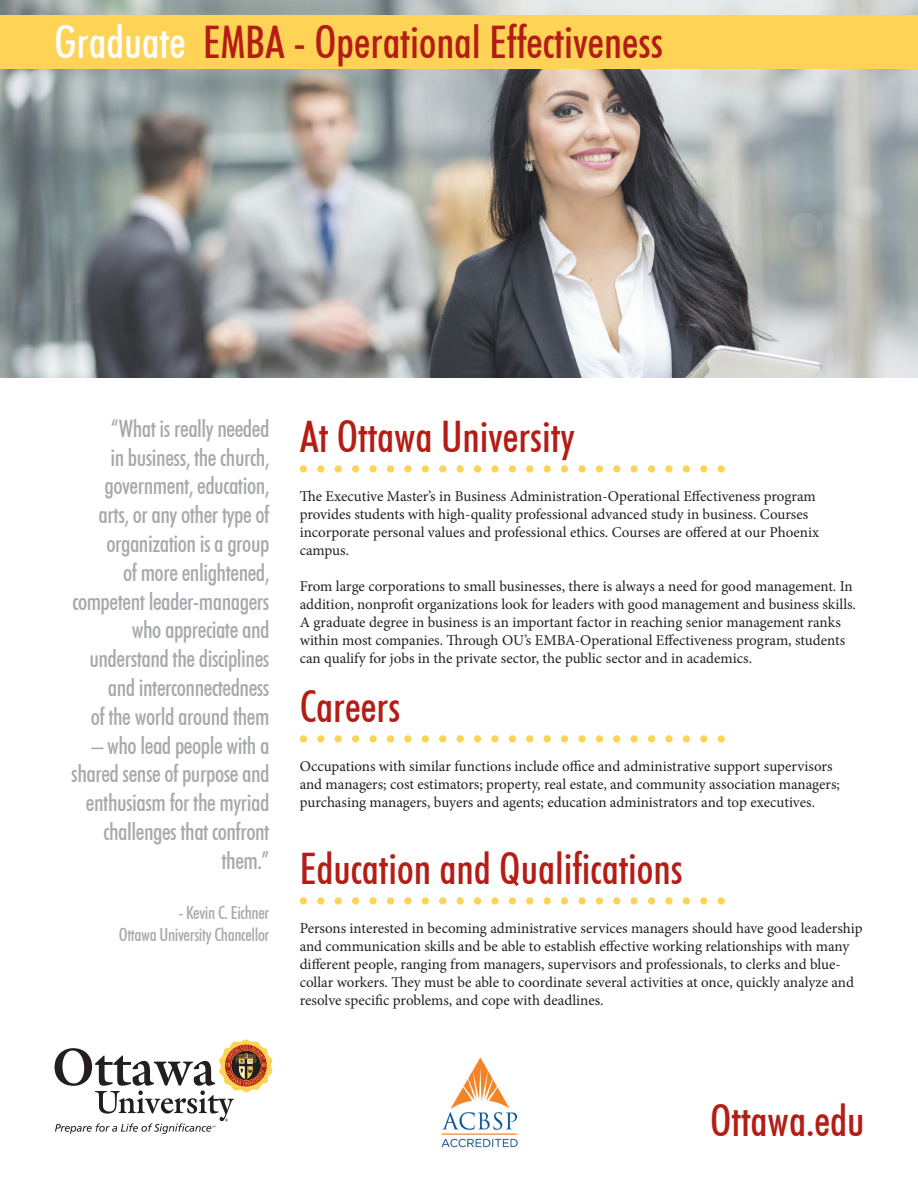
<style>
.page{position:relative;width:918px;height:1188px;background:#fff}
.page>*{position:absolute;margin:0;border:0;box-sizing:border-box;transform-origin:0 0}
.t1{font:500 condensed 45px "Futura BT";color:#b41d15}
.t2{font:500 condensed 43.5px "Futura BT";color:#b41d15}
.t3{font:500 condensed 24px/28.8px "Futura BT";letter-spacing:-.02em;color:#a8a9ad;text-align:right}
.t4{font:500 condensed 18px "Futura BT";letter-spacing:-.02em;color:#a8a9ad}
.t5{font:15px/18px "Minion Pro";color:#231f20}
.s1{color:#fff}
</style>
<div class="page">
<img style="left:0;top:0;width:918px;height:378px">
<div style="left:0;top:15px;width:918px;height:53px;background:#fed356"></div>
<div style="left:369px;top:465px;width:8px;height:8px;background:#fed356;border-radius:50%"></div>
<div style="left:300px;top:465px;width:7px;height:8px;background:#fed356;border-radius:50%"></div>
<div style="left:439px;top:465px;width:7px;height:8px;background:#fed356;border-radius:50%"></div>
<div style="left:404px;top:465px;width:8px;height:8px;background:#fed356;border-radius:50%"></div>
<div style="left:335px;top:465px;width:7px;height:8px;background:#fed356;border-radius:50%"></div>
<div style="left:474px;top:465px;width:7px;height:8px;background:#fed356;border-radius:50%"></div>
<div style="left:387px;top:465px;width:7px;height:8px;background:#fed356;border-radius:50%"></div>
<div style="left:317px;top:465px;width:7px;height:8px;background:#fed356;border-radius:50%"></div>
<div style="left:457px;top:465px;width:7px;height:8px;background:#fed356;border-radius:50%"></div>
<div style="left:422px;top:465px;width:7px;height:8px;background:#fed356;border-radius:50%"></div>
<div style="left:352px;top:465px;width:7px;height:8px;background:#fed356;border-radius:50%"></div>
<div style="left:491px;top:465px;width:8px;height:8px;background:#fed356;border-radius:50%"></div>
<div style="left:509px;top:465px;width:7px;height:8px;background:#fed356;border-radius:50%"></div>
<div style="left:596px;top:465px;width:7px;height:8px;background:#fed356;border-radius:50%"></div>
<div style="left:526px;top:465px;width:7px;height:8px;background:#fed356;border-radius:50%"></div>
<div style="left:561px;top:465px;width:7px;height:8px;background:#fed356;border-radius:50%"></div>
<div style="left:544px;top:465px;width:7px;height:8px;background:#fed356;border-radius:50%"></div>
<div style="left:578px;top:465px;width:8px;height:8px;background:#fed356;border-radius:50%"></div>
<div style="left:665px;top:465px;width:8px;height:8px;background:#fed356;border-radius:50%"></div>
<div style="left:700px;top:465px;width:7px;height:8px;background:#fed356;border-radius:50%"></div>
<div style="left:630px;top:465px;width:8px;height:8px;background:#fed356;border-radius:50%"></div>
<div style="left:683px;top:465px;width:7px;height:8px;background:#fed356;border-radius:50%"></div>
<div style="left:613px;top:465px;width:7px;height:8px;background:#fed356;border-radius:50%"></div>
<div style="left:718px;top:465px;width:7px;height:8px;background:#fed356;border-radius:50%"></div>
<div style="left:648px;top:465px;width:7px;height:8px;background:#fed356;border-radius:50%"></div>
<div style="left:369px;top:735px;width:8px;height:8px;background:#fed356;border-radius:50%"></div>
<div style="left:300px;top:735px;width:7px;height:8px;background:#fed356;border-radius:50%"></div>
<div style="left:439px;top:735px;width:7px;height:8px;background:#fed356;border-radius:50%"></div>
<div style="left:404px;top:735px;width:8px;height:8px;background:#fed356;border-radius:50%"></div>
<div style="left:335px;top:735px;width:7px;height:8px;background:#fed356;border-radius:50%"></div>
<div style="left:474px;top:735px;width:7px;height:8px;background:#fed356;border-radius:50%"></div>
<div style="left:387px;top:735px;width:7px;height:8px;background:#fed356;border-radius:50%"></div>
<div style="left:317px;top:735px;width:7px;height:8px;background:#fed356;border-radius:50%"></div>
<div style="left:457px;top:735px;width:7px;height:8px;background:#fed356;border-radius:50%"></div>
<div style="left:422px;top:735px;width:7px;height:8px;background:#fed356;border-radius:50%"></div>
<div style="left:352px;top:735px;width:7px;height:8px;background:#fed356;border-radius:50%"></div>
<div style="left:491px;top:735px;width:8px;height:8px;background:#fed356;border-radius:50%"></div>
<div style="left:509px;top:735px;width:7px;height:8px;background:#fed356;border-radius:50%"></div>
<div style="left:596px;top:735px;width:7px;height:8px;background:#fed356;border-radius:50%"></div>
<div style="left:526px;top:735px;width:7px;height:8px;background:#fed356;border-radius:50%"></div>
<div style="left:561px;top:735px;width:7px;height:8px;background:#fed356;border-radius:50%"></div>
<div style="left:544px;top:735px;width:7px;height:8px;background:#fed356;border-radius:50%"></div>
<div style="left:578px;top:735px;width:8px;height:8px;background:#fed356;border-radius:50%"></div>
<div style="left:665px;top:735px;width:8px;height:8px;background:#fed356;border-radius:50%"></div>
<div style="left:700px;top:735px;width:7px;height:8px;background:#fed356;border-radius:50%"></div>
<div style="left:630px;top:735px;width:8px;height:8px;background:#fed356;border-radius:50%"></div>
<div style="left:683px;top:735px;width:7px;height:8px;background:#fed356;border-radius:50%"></div>
<div style="left:613px;top:735px;width:7px;height:8px;background:#fed356;border-radius:50%"></div>
<div style="left:718px;top:735px;width:7px;height:8px;background:#fed356;border-radius:50%"></div>
<div style="left:648px;top:735px;width:7px;height:8px;background:#fed356;border-radius:50%"></div>
<div style="left:369px;top:897px;width:8px;height:8px;background:#fed356;border-radius:50%"></div>
<div style="left:300px;top:897px;width:7px;height:8px;background:#fed356;border-radius:50%"></div>
<div style="left:439px;top:897px;width:7px;height:8px;background:#fed356;border-radius:50%"></div>
<div style="left:404px;top:897px;width:8px;height:8px;background:#fed356;border-radius:50%"></div>
<div style="left:335px;top:897px;width:7px;height:8px;background:#fed356;border-radius:50%"></div>
<div style="left:474px;top:897px;width:7px;height:8px;background:#fed356;border-radius:50%"></div>
<div style="left:387px;top:897px;width:7px;height:8px;background:#fed356;border-radius:50%"></div>
<div style="left:317px;top:897px;width:7px;height:8px;background:#fed356;border-radius:50%"></div>
<div style="left:457px;top:897px;width:7px;height:8px;background:#fed356;border-radius:50%"></div>
<div style="left:422px;top:897px;width:7px;height:8px;background:#fed356;border-radius:50%"></div>
<div style="left:352px;top:897px;width:7px;height:8px;background:#fed356;border-radius:50%"></div>
<div style="left:491px;top:897px;width:8px;height:8px;background:#fed356;border-radius:50%"></div>
<div style="left:509px;top:897px;width:7px;height:8px;background:#fed356;border-radius:50%"></div>
<div style="left:596px;top:897px;width:7px;height:8px;background:#fed356;border-radius:50%"></div>
<div style="left:526px;top:897px;width:7px;height:8px;background:#fed356;border-radius:50%"></div>
<div style="left:561px;top:897px;width:7px;height:8px;background:#fed356;border-radius:50%"></div>
<div style="left:544px;top:897px;width:7px;height:8px;background:#fed356;border-radius:50%"></div>
<div style="left:578px;top:897px;width:8px;height:8px;background:#fed356;border-radius:50%"></div>
<div style="left:665px;top:897px;width:8px;height:8px;background:#fed356;border-radius:50%"></div>
<div style="left:700px;top:897px;width:7px;height:8px;background:#fed356;border-radius:50%"></div>
<div style="left:630px;top:897px;width:8px;height:8px;background:#fed356;border-radius:50%"></div>
<div style="left:683px;top:897px;width:7px;height:8px;background:#fed356;border-radius:50%"></div>
<div style="left:613px;top:897px;width:7px;height:8px;background:#fed356;border-radius:50%"></div>
<div style="left:718px;top:897px;width:7px;height:8px;background:#fed356;border-radius:50%"></div>
<div style="left:648px;top:897px;width:7px;height:8px;background:#fed356;border-radius:50%"></div>
<svg style="left:55px;top:1040px;width:217px;height:94px"></svg>
<img style="left:441px;top:1057px;width:77px;height:91px">
<p class="t1" style="left:55px;top:15px;width:610px"><span class="s1">Graduate</span> EMBA - Operational Effectiveness</p>
<p class="t3" style="left:72px;top:414px;width:199px">“What is really needed<br>in business, the church, government, education, arts, or any other type of organization is a group<br>of more enlightened, competent leader-managers who appreciate and understand the disciplines and interconnectedness<br>of the world around them</p>
<p class="t3" style="left:71px;top:730px;width:200px">– who lead people with a shared sense of purpose and enthusiasm for the myriad challenges that confront them.”</p>
<p class="t4" style="left:178px;top:902px;width:93px">- Kevin C. Eichner</p>
<p class="t4" style="left:119px;top:923px;width:152px">Ottawa University Chancellor</p>
<p class="t2" style="left:300px;top:410px;width:276px">At Ottawa University</p>
<p class="t5" style="left:300px;top:487px;width:521px">The Executive Master’s in Business Administration-Operational Effectiveness program provides students with high-quality professional advanced study in business. Courses incorporate personal values and professional ethics. Courses are offered at our Phoenix campus.</p>
<p class="t5" style="left:300px;top:577px;width:558px">From large corporations to small businesses, there is always a need for good management. In addition, nonprofit organizations look for leaders with good management and business skills.<br>A graduate degree in business is an important factor in reaching senior management ranks within most companies. Through OU’s EMBA-Operational Effectiveness program, students can qualify for jobs in the private sector, the public sector and in academics.</p>
<p class="t2" style="left:300px;top:680px;width:102px">Careers</p>
<p class="t5" style="left:300px;top:757px;width:542px">Occupations with similar functions include office and administrative support supervisors and managers; cost estimators; property, real estate, and community association managers; purchasing managers, buyers and agents; education administrators and top executives.</p>
<p class="t2" style="left:300px;top:842px;width:385px">Education and Qualifications</p>
<p class="t5" style="left:300px;top:919px;width:564px">Persons interested in becoming administrative services managers should have good leadership and communication skills and be able to establish effective working relationships with many different people, ranging from managers, supervisors and professionals, to clerks and blue&shy;collar workers. They must be able to coordinate several activities at once, quickly analyze and resolve specific problems, and cope with deadlines.</p>
<p class="t2" style="left:710px;top:1094px;width:156px">Ottawa.edu</p>
</div>
